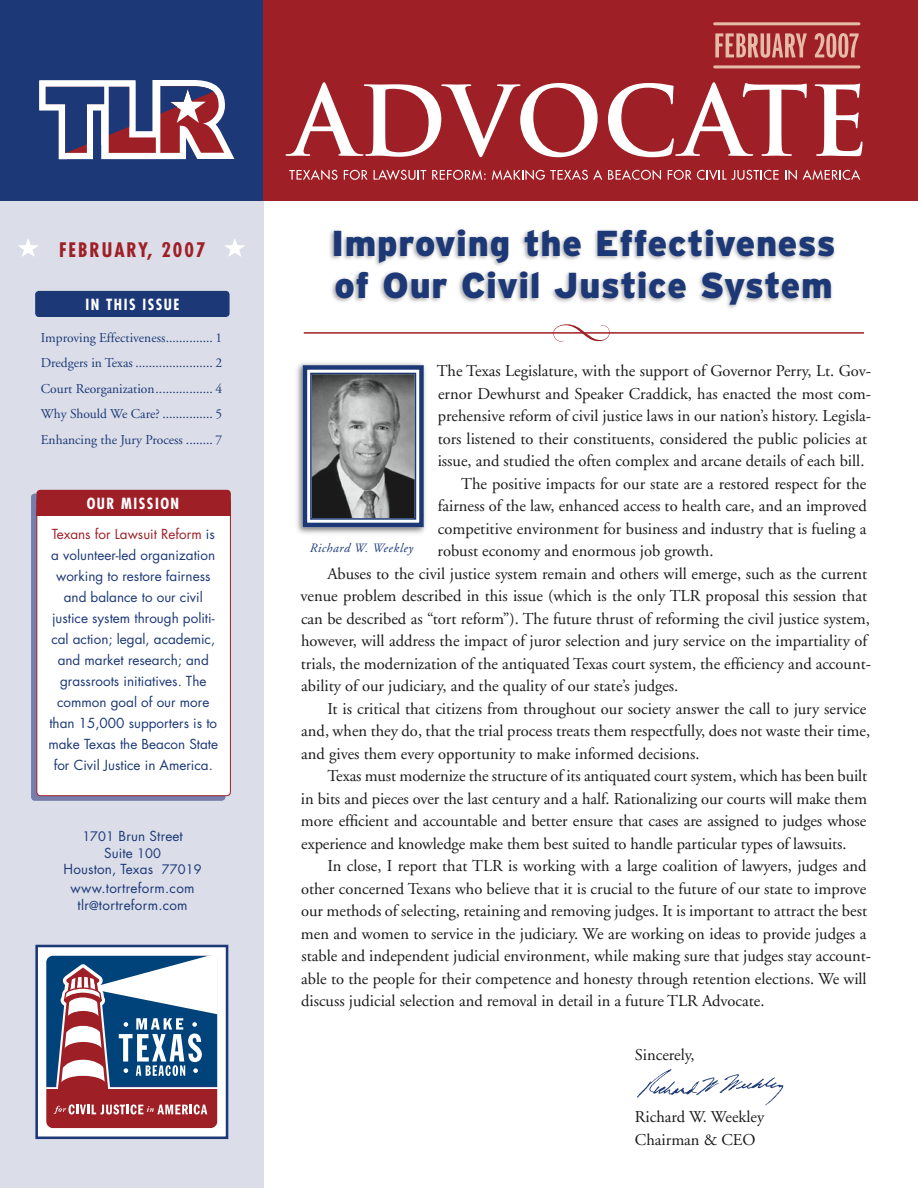
<style>
.page{position:relative;width:918px;height:1188px;background:#fff}
.page>*{position:absolute;margin:0;border:0;box-sizing:border-box;transform-origin:0 0}
.t1{font:900 36px/42px "Interstate";letter-spacing:.015em;color:#1c3877}
.t2{font:700 condensed 19.5px "Futura";letter-spacing:.1em;color:#9f1f27}
.t3{font:16.5px/23.2px "Adobe Garamond";color:#1a1a1a}
.t4{font:700 condensed 15px "Futura";letter-spacing:.1em;color:#fff}
.t5{font:13.5px/21px "Futura";color:#1c3877;text-align:center}
.t6{font:13.5px/25.5px "Adobe Garamond";color:#1c3877;text-align:justify}
.t7{font:13.5px/16.5px "Futura";letter-spacing:.02em;color:#1c3877;text-align:center}
.t8{font:italic 12.75px "Adobe Garamond";letter-spacing:.04em;color:#1c3877}
.s1{color:#9f1f27}
.s2{font-size:12.75px}
.s3{font-size:12px}
</style>
<div class="page">
<div style="left:0;top:199px;width:263px;height:989px;background:#dbdee8"></div>
<div style="left:0;top:0;width:276px;height:200px;background:#1c3877"></div>
<div style="left:263px;top:0;width:655px;height:200px;background:#9f1f27"></div>
<svg style="left:286px;top:82px;width:312px;height:75px"></svg>
<svg style="left:608px;top:82px;width:199px;height:75px"></svg>
<svg style="left:815px;top:84px;width:47px;height:72px"></svg>
<svg style="left:289px;top:170px;width:49px;height:10px"></svg>
<svg style="left:344px;top:170px;width:24px;height:10px"></svg>
<svg style="left:374px;top:170px;width:52px;height:10px"></svg>
<svg style="left:432px;top:170px;width:54px;height:10px"></svg>
<svg style="left:492px;top:170px;width:110px;height:10px"></svg>
<svg style="left:608px;top:170px;width:53px;height:10px"></svg>
<svg style="left:668px;top:170px;width:111px;height:10px"></svg>
<svg style="left:785px;top:170px;width:12px;height:10px"></svg>
<svg style="left:803px;top:170px;width:57px;height:10px"></svg>
<svg style="left:39px;top:80px;width:195px;height:79px"></svg>
<div style="left:104px;top:85px;width:5px;height:69px;background:#fff"></div>
<hr style="left:156px;top:85px;width:4px;height:69px;background:#fff">
<hr style="left:715px;top:65px;width:144px;height:3px;background:#e5baa7">
<hr style="left:715px;top:22px;width:144px;height:3px;background:#e5baa7">
<svg style="left:715px;top:33px;width:92px;height:25px"></svg>
<svg style="left:815px;top:33px;width:44px;height:25px"></svg>
<div style="left:37px;top:946px;width:190px;height:192px;background:#fff"></div>
<div style="left:35px;top:945px;width:193px;height:194px;border:3px solid #1c3877"></div>
<div style="left:46px;top:1089px;width:172px;height:40px;background:#9f1f27"></div>
<svg style="left:47px;top:955px;width:169px;height:160px"></svg>
<div style="left:45px;top:955px;width:173px;height:174px;border:1px solid #fff;border-radius:7px"></div>
<div style="left:35px;top:291px;width:195px;height:26px;background:#1c3877;border-radius:4px"></div>
<svg style="left:18px;top:239px;width:21px;height:18px"></svg>
<svg style="left:225px;top:239px;width:20px;height:18px"></svg>
<div style="left:31px;top:494px;width:194px;height:307px;background:#767fab;border-radius:4px"></div>
<div style="left:37px;top:498px;width:193px;height:298px;background:#fff;border-radius:4px"></div>
<div style="left:36px;top:498px;width:195px;height:298px;border:1px solid #9f1f27;border-radius:4px"></div>
<div style="left:36px;top:490px;width:195px;height:26px;background:#9f1f27;border-radius:4px"></div>
<div style="left:36px;top:511px;width:195px;height:5px;background:#9f1f27"></div>
<div style="left:328px;top:226px;width:509px;height:85px;background:#1a1a1a;opacity:.4"></div>
<hr style="left:304px;top:332px;width:560px;height:2px;background:#9f1f27">
<svg style="left:553px;top:324px;width:57px;height:18px"></svg>
<div style="left:293px;top:360px;width:136px;height:177px;background:#1a1a1a;opacity:.6"></div>
<svg style="left:300px;top:363px;width:126px;height:166px;background:#83888f"></svg>
<div style="left:310px;top:373px;width:106px;height:147px;border:2px solid #1c3877"></div>
<img style="left:637px;top:1069px;width:147px;height:37px">
<p class="t2" style="left:59px;top:237px;width:148px">FEBRUARY, 2007</p>
<p class="t4" style="left:86px;top:295px;width:95px">IN THIS ISSUE</p>
<p class="t6" style="left:41px;top:325px;width:183px">Improving Effectiveness.............. 1<br>Dredgers in Texas ....................... 2<br>Court Reorganization................. 4<br>Why Should We Care? ............... 5<br>Enhancing the Jury Process ........ 7</p>
<p class="t4" style="left:87px;top:494px;width:94px">OUR MISSION</p>
<p class="t5" style="left:48px;top:524px;width:171px"><span class="s1">Texans for Lawsuit Reform</span> is a volunteer-led organization working to restore fairness and balance to our civil justice system through politi&shy;cal action; legal, academic, and market research; and grassroots initiatives. The common goal of our more than 15,000 supporters is to make Texas the Beacon State for Civil Justice in America.</p>
<p class="t5" style="left:64px;top:828px;width:139px;line-height:16.5px"><span class="s2">1701</span> Brun Street<br>Suite <span class="s2">100<br></span>Houston, Texas <span class="s2">77019</span></p>
<p class="t7" style="left:71px;top:880px;width:125px">www.tortreform.com tlr<span class="s3">@</span>tortreform.com</p>
<h1 class="t1" style="left:332px;top:222px;width:506px">Improving the Effectiveness of Our Civil Justice System</h1>
<p class="t3" style="left:437px;top:360px;width:436px">The Texas Legislature, with the support of Governor Perry, Lt. Gov-</p>
<p class="t3" style="left:438px;top:382px;width:435px">ernor Dewhurst and Speaker Craddick, has enacted the most com-</p>
<p class="t3" style="left:438px;top:405px;width:435px">prehensive reform of civil justice laws in our nation’s history. Legisla-</p>
<p class="t3" style="left:438px;top:427px;width:431px">tors listened to their constituents, considered the public policies at</p>
<p class="t3" style="left:438px;top:450px;width:428px">issue, and studied the often complex and arcane details of each bill.</p>
<p class="t3" style="left:461px;top:472px;width:407px">The positive impacts for our state are a restored respect for the</p>
<p class="t3" style="left:438px;top:495px;width:431px">fairness of the law, enhanced access to health care, and an improved</p>
<p class="t3" style="left:438px;top:517px;width:430px">competitive environment for business and industry that is fueling a</p>
<p class="t3" style="left:438px;top:540px;width:277px">robust economy and enormous job growth.</p>
<p class="t3" style="left:327px;top:562px;width:541px">Abuses to the civil justice system remain and others will emerge, such as the current</p>
<p class="t3" style="left:301px;top:585px;width:568px">venue problem described in this issue (which is the only TLR proposal this session that</p>
<p class="t3" style="left:301px;top:607px;width:570px">can be described as “tort reform”). The future thrust of reforming the civil justice system,</p>
<p class="t3" style="left:301px;top:630px;width:568px">however, will address the impact of juror selection and jury service on the impartiality of</p>
<p class="t3" style="left:301px;top:652px;width:572px">trials, the modernization of the antiquated Texas court system, the efficiency and account-</p>
<p class="t3" style="left:301px;top:675px;width:379px">ability of our judiciary, and the quality of our state’s judges.</p>
<p class="t3" style="left:327px;top:697px;width:540px">It is critical that citizens from throughout our society answer the call to jury service</p>
<p class="t3" style="left:301px;top:720px;width:570px">and, when they do, that the trial process treats them respectfully, does not waste their time,</p>
<p class="t3" style="left:301px;top:742px;width:400px">and gives them every opportunity to make informed decisions.</p>
<p class="t3" style="left:327px;top:765px;width:541px">Texas must modernize the structure of its antiquated court system, which has been built</p>
<p class="t3" style="left:301px;top:787px;width:568px">in bits and pieces over the last century and a half. Rationalizing our courts will make them</p>
<p class="t3" style="left:301px;top:810px;width:567px">more efficient and accountable and better ensure that cases are assigned to judges whose</p>
<p class="t3" style="left:301px;top:832px;width:547px">experience and knowledge make them best suited to handle particular types of lawsuits.</p>
<p class="t3" style="left:327px;top:855px;width:541px">In close, I report that TLR is working with a large coalition of lawyers, judges and</p>
<p class="t3" style="left:301px;top:877px;width:567px">other concerned Texans who believe that it is crucial to the future of our state to improve</p>
<p class="t3" style="left:301px;top:900px;width:568px">our methods of selecting, retaining and removing judges. It is important to attract the best</p>
<p class="t3" style="left:301px;top:922px;width:567px">men and women to service in the judiciary. We are working on ideas to provide judges a</p>
<p class="t3" style="left:301px;top:945px;width:571px">stable and independent judicial environment, while making sure that judges stay account-</p>
<p class="t3" style="left:301px;top:967px;width:567px">able to the people for their competence and honesty through retention elections. We will</p>
<p class="t3" style="left:301px;top:990px;width:465px">discuss judicial selection and removal in detail in a future TLR Advocate.</p>
<p class="t3" style="left:635px;top:1044px;width:61px">Sincerely,</p>
<p class="t8" style="left:310px;top:541px;width:105px">Richard W. Weekley</p>
<p class="t3" style="left:635px;top:1105px;width:131px">Richard W. Weekley<br>Chairman &amp; CEO</p>
</div>
